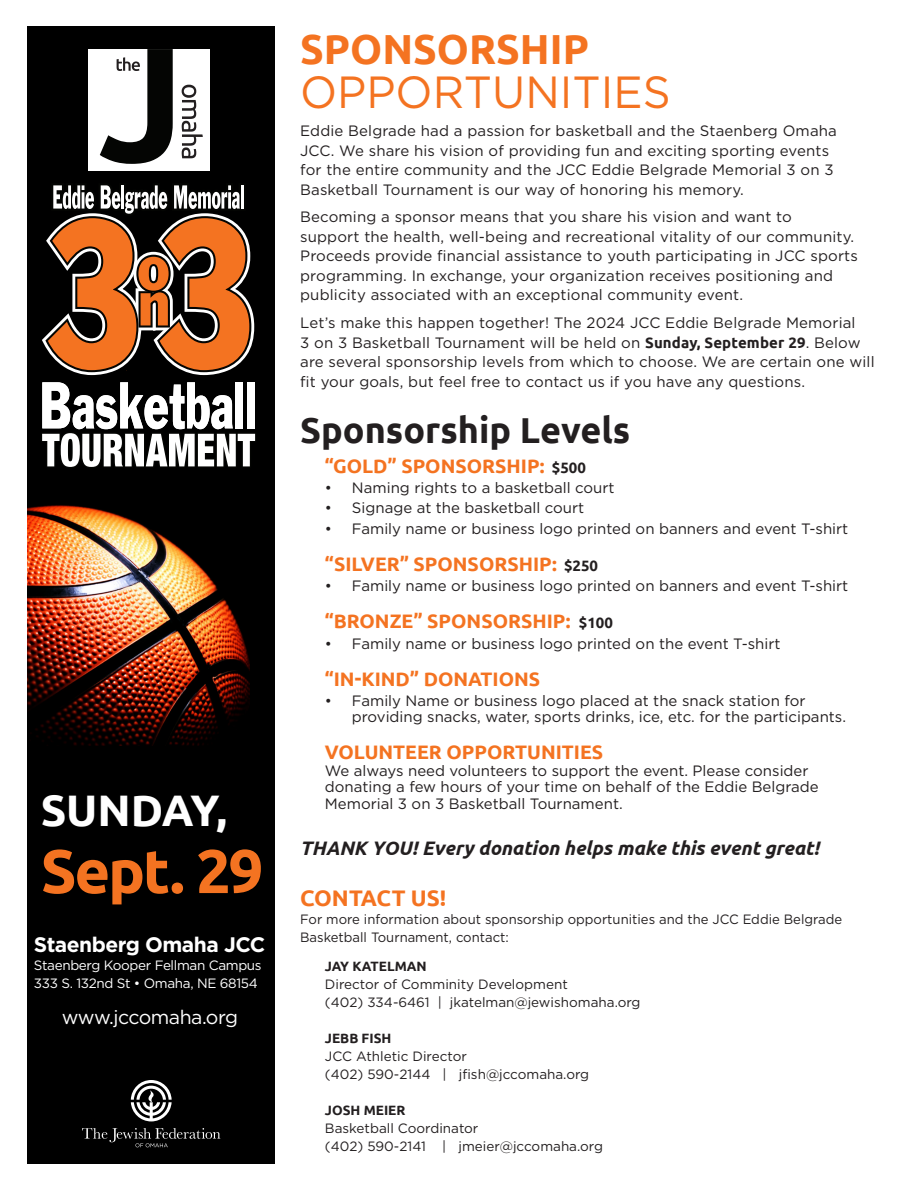
<style>
.page{position:relative;width:918px;height:1188px;background:#fff}
.page>*{position:absolute;margin:0;border:0;box-sizing:border-box;transform-origin:0 0}
.t1{font:700 61.5px "Ubuntu";letter-spacing:-.035em;color:#f47321}
.t2{font:45px "Gotham";color:#f47321}
.t3{font:700 44.1px "Ubuntu";letter-spacing:-.005em;color:#fff}
.t4{font:700 42px "Ubuntu";color:#f47321}
.t5{font:700 36px "Ubuntu";color:#231f20}
.t6{font:700 22.5px "Ubuntu";color:#f47321}
.t7{font:700 21px "Gotham";letter-spacing:-.025em;color:#fff}
.t8{font:700 19.5px "Ubuntu";color:#f47321}
.t9{font:italic 700 19.5px "Ubuntu";color:#231f20}
.t10{font:19.5px "Gotham";letter-spacing:-.025em;color:#fff}
.t11{font:15px/19.5px "Gotham";letter-spacing:.01em;color:#231f20}
.t12{font:13.5px/18px "Gotham";color:#231f20}
.t13{font:13.5px "Gotham";letter-spacing:-.025em;color:#fff}
.t14{font:700 13.5px "Ubuntu";color:#231f20}
.s1{font-family:"Ubuntu";font-weight:700}
.s2{font-size:15px;color:#231f20}
</style>
<div class="page">
<div style="left:27px;top:26px;width:248px;height:1137px;background:#000"></div>
<img style="left:27px;top:505px;width:223px;height:241px">
<svg style="left:131px;top:1080px;width:41px;height:41px"></svg>
<svg style="left:82px;top:1128px;width:138px;height:19px"></svg>
<svg style="left:42px;top:49px;width:214px;height:418px"></svg>
<hr style="left:241px;top:185px;width:3px;height:24px;background:#fff">
<p class="t3" style="left:41px;top:783px;width:188px">SUNDAY,</p>
<p class="t1" style="left:41px;top:834px;width:224px">Sept. 29</p>
<p class="t7" style="left:34px;top:931px;width:233px">Staenberg Omaha JCC</p>
<p class="t13" style="left:34px;top:957px;width:229px">Staenberg Kooper Fellman Campus</p>
<p class="t13" style="left:34px;top:975px;width:225px">333 S. 132nd St • Omaha, NE 68154</p>
<p class="t10" style="left:62px;top:1005px;width:178px">www.jccomaha.org</p>
<p class="t4" style="left:300px;top:24px;width:290px">SPONSORSHIP</p>
<p class="t2" style="left:300px;top:63px;width:372px">OPPORTUNITIES</p>
<p class="t11" style="left:300px;top:121px;width:538px">Eddie Belgrade had a passion for basketball and the Staenberg Omaha JCC. We share his vision of providing fun and exciting sporting events for the entire community and the JCC Eddie Belgrade Memorial 3 on 3<br>Basketball Tournament is our way of honoring his memory.</p>
<p class="t11" style="left:300px;top:207px;width:559px">Becoming a sponsor means that you share his vision and want to<br>support the health, well-being and recreational vitality of our community.<br>Proceeds provide financial assistance to youth participating in JCC sports programming. In exchange, your organization receives positioning and publicity associated with an exceptional community event.</p>
<p class="t11" style="left:300px;top:313px;width:576px">Let’s make this happen together! The 2024 JCC Eddie Belgrade Memorial<br>3 on 3 Basketball Tournament will be held on <span class="s1">Sunday, September 29</span>. Below are several sponsorship levels from which to choose. We are certain one will fit your goals, but feel free to contact us if you have any questions.</p>
<p class="t5" style="left:300px;top:408px;width:332px">Sponsorship Levels</p>
<p class="t8" style="left:325px;top:454px;width:262px">“GOLD” SPONSORSHIP: <span class="s2">$500</span></p>
<p class="t11" style="left:325px;top:478px;width:291px">• Naming rights to a basketball court</p>
<p class="t11" style="left:325px;top:498px;width:261px">• Signage at the basketball court</p>
<p class="t11" style="left:325px;top:519px;width:525px">• Family name or business logo printed on banners and event T-shirt</p>
<p class="t8" style="left:325px;top:552px;width:275px">“SILVER” SPONSORSHIP: <span class="s2">$250</span></p>
<p class="t11" style="left:325px;top:576px;width:525px">• Family name or business logo printed on banners and event T-shirt</p>
<p class="t8" style="left:325px;top:609px;width:289px">“BRONZE” SPONSORSHIP: <span class="s2">$100</span></p>
<p class="t11" style="left:325px;top:634px;width:457px">• Family name or business logo printed on the event T-shirt</p>
<p class="t8" style="left:325px;top:667px;width:217px">“IN-KIND” DONATIONS</p>
<p class="t11" style="left:352px;top:692px;width:496px;line-height:16.5px;text-indent:-27px">• Family Name or business logo placed at the snack station for providing snacks, water, sports drinks, ice, etc. for the participants.</p>
<p class="t8" style="left:325px;top:740px;width:280px">VOLUNTEER OPPORTUNITIES</p>
<p class="t11" style="left:325px;top:762px;width:495px;line-height:16.5px">We always need volunteers to support the event. Please consider donating a few hours of your time on behalf of the Eddie Belgrade<br>Memorial 3 on 3 Basketball Tournament.</p>
<p class="t9" style="left:300px;top:837px;width:520px">THANK YOU! Every donation helps make this event great!</p>
<p class="t6" style="left:300px;top:884px;width:148px">CONTACT US!</p>
<p class="t12" style="left:300px;top:910px;width:543px">For more information about sponsorship opportunities and the JCC Eddie Belgrade<br>Basketball Tournament, contact:</p>
<p class="t14" style="left:325px;top:958px;width:103px">JAY KATELMAN</p>
<p class="t12" style="left:325px;top:975px;width:244px">Director of Comminity Development</p>
<p class="t12" style="left:325px;top:993px;width:317px">(402) 334-6461 | jkatelman@jewishomaha.org</p>
<p class="t14" style="left:325px;top:1030px;width:68px">JEBB FISH</p>
<p class="t12" style="left:325px;top:1047px;width:143px">JCC Athletic Director</p>
<p class="t12" style="left:325px;top:1065px;width:266px">(402) 590-2144 | jfish@jccomaha.org</p>
<p class="t14" style="left:325px;top:1102px;width:82px">JOSH MEIER</p>
<p class="t12" style="left:325px;top:1119px;width:155px">Basketball Coordinator</p>
<p class="t12" style="left:325px;top:1137px;width:280px">(402) 590-2141 | jmeier@jccomaha.org</p>
</div>
